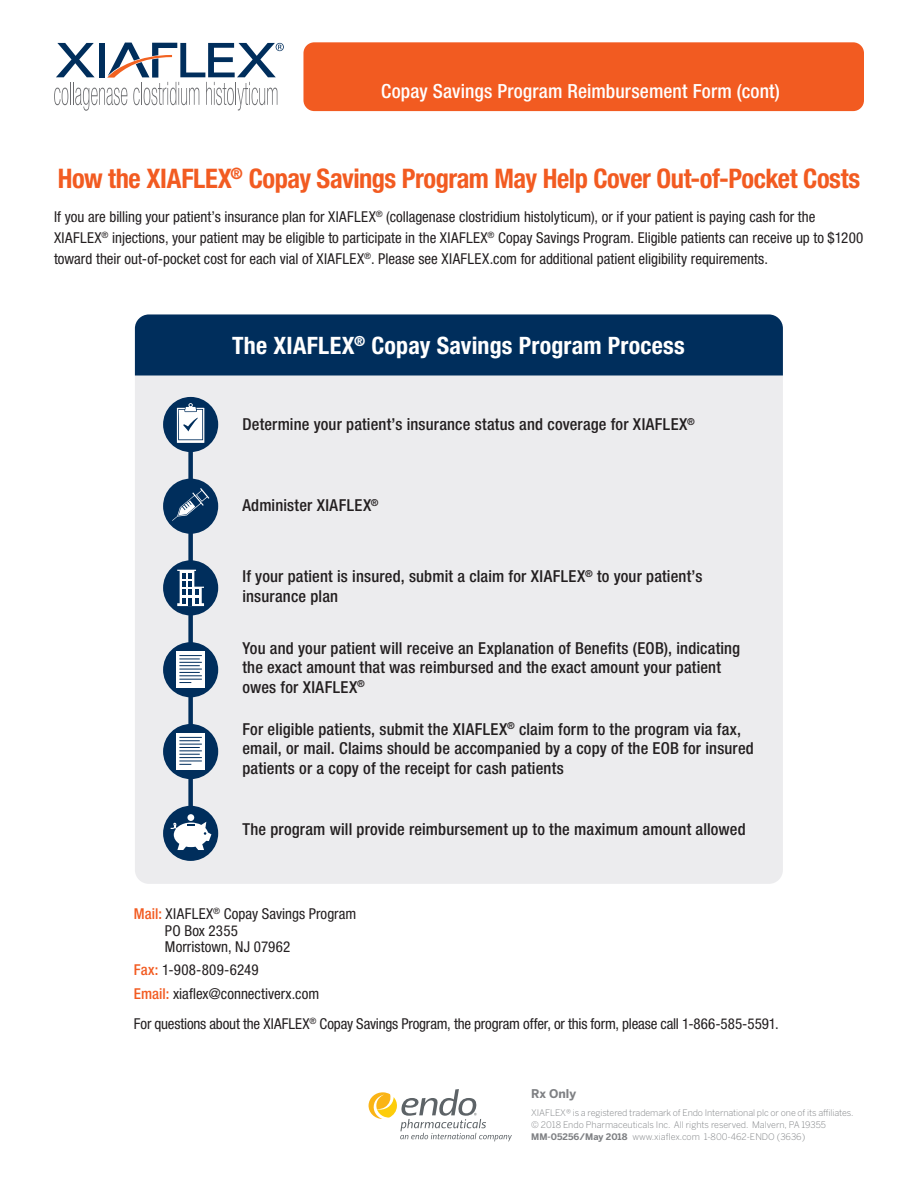
<style>
.page{position:relative;width:918px;height:1188px;background:#fff}
.page>*{position:absolute;margin:0;border:0;box-sizing:border-box;transform-origin:0 0}
.ISI_Headline{font:700 condensed 27px "Helvetica Neue LT Std";letter-spacing:-.015em;color:#f25b21}
.t1{font:700 condensed 24px "Helvetica Neue LT Std";letter-spacing:.01em;color:#fff}
.t2{font:500 condensed 19.5px "Helvetica Neue LT Std";letter-spacing:.005em;color:#fff}
.t3{font:500 condensed 16.5px/19.5px "Helvetica Neue LT Std";letter-spacing:.01em;color:#231f20}
.ISI_Body{font:condensed 15px/21px "Helvetica Neue LT Std";color:#231f20}
.t4{font:700 12px "Benton Sans";letter-spacing:-.005em;color:#7e8083}
.t5{font:300 9px/12px "Benton Sans";letter-spacing:-.01em;color:#7e8083}
.s1{font-weight:500;color:#f25b21}
.s2{font-weight:700}
</style>
<div class="page">
<svg style="left:54px;top:43px;width:230px;height:68px"></svg>
<div style="left:135px;top:314px;width:648px;height:570px;background:#ececee;border-radius:14px"></div>
<div style="left:135px;top:314px;width:648px;height:61px;background:#002e5c"></div>
<div style="left:188px;top:450px;width:5px;height:358px;background:#002e5c"></div>
<div style="left:303px;top:42px;width:561px;height:69px;background:#f25b21;border-radius:11px"></div>
<div style="left:163px;top:479px;width:55px;height:55px;background:#002e5c;border-radius:50%"></div>
<svg style="left:172px;top:488px;width:37px;height:33px"></svg>
<div style="left:163px;top:560px;width:55px;height:55px;background:#002e5c;border-radius:50%"></div>
<svg style="left:177px;top:570px;width:27px;height:36px"></svg>
<div style="left:163px;top:806px;width:55px;height:55px;background:#002e5c;border-radius:50%"></div>
<div style="left:187px;top:814px;width:7px;height:7px;background:#fff;border-radius:50%"></div>
<svg style="left:170px;top:822px;width:41px;height:28px"></svg>
<div style="left:163px;top:397px;width:55px;height:55px;background:#002e5c;border-radius:50%"></div>
<svg style="left:177px;top:403px;width:27px;height:40px"></svg>
<div style="left:163px;top:642px;width:55px;height:55px;background:#002e5c;border-radius:50%"></div>
<div style="left:176px;top:651px;width:29px;height:37px;background:#fff"></div>
<svg style="left:179px;top:655px;width:23px;height:28px"></svg>
<div style="left:163px;top:724px;width:55px;height:55px;background:#002e5c;border-radius:50%"></div>
<div style="left:176px;top:733px;width:29px;height:37px;background:#fff"></div>
<svg style="left:179px;top:737px;width:23px;height:28px"></svg>
<svg style="left:369px;top:1089px;width:143px;height:52px"></svg>
<p class="t2" style="left:381px;top:79px;width:400px">Copay Savings Program Reimbursement Form (cont)</p>
<p class="ISI_Headline" style="left:58px;top:162px;width:804px">How the XIAFLEX<sup>®</sup> Copay Savings Program May Help Cover Out-of-Pocket Costs</p>
<p class="ISI_Body" style="left:54px;top:206px;width:811px">If you are billing your patient’s insurance plan for XIAFLEX<sup>®</sup> (collagenase clostridium histolyticum), or if your patient is paying cash for the<br>XIAFLEX<sup>®</sup> injections, your patient may be eligible to participate in the XIAFLEX<sup>®</sup> Copay Savings Program. Eligible patients can receive up to $1200 toward their out-of-pocket cost for each vial of XIAFLEX<sup>®</sup>. Please see XIAFLEX.com for additional patient eligibility requirements.</p>
<p class="t1" style="left:232px;top:331px;width:454px">The XIAFLEX<sup>®</sup> Copay Savings Program Process</p>
<p class="t3" style="left:242px;top:414px;width:454px">Determine your patient’s insurance status and coverage for XIAFLEX<sup>®</sup></p>
<p class="t3" style="left:242px;top:495px;width:138px">Administer XIAFLEX<sup>®</sup></p>
<p class="t3" style="left:242px;top:567px;width:461px">If your patient is insured, submit a claim for XIAFLEX<sup>®</sup> to your patient’s insurance plan</p>
<p class="t3" style="left:242px;top:638px;width:499px">You and your patient will receive an Explanation of Benefits (EOB), indicating the exact amount that was reimbursed and the exact amount your patient owes for XIAFLEX<sup>®</sup></p>
<p class="t3" style="left:242px;top:719px;width:513px">For eligible patients, submit the XIAFLEX<sup>®</sup> claim form to the program via fax, email, or mail. Claims should be accompanied by a copy of the EOB for insured patients or a copy of the receipt for cash patients</p>
<p class="t3" style="left:242px;top:819px;width:505px">The program will provide reimbursement up to the maximum amount allowed</p>
<p class="ISI_Body" style="left:134px;top:903px;width:224px"><span class="s1">Mail:</span> XIAFLEX<sup>®</sup> Copay Savings Program</p>
<p class="ISI_Body" style="left:165px;top:922px;width:127px;line-height:16.5px">PO Box 2355<br>Morristown, NJ 07962</p>
<p class="ISI_Body" style="left:134px;top:959px;width:126px"><span class="s1">Fax:</span> 1-908-809-6249</p>
<p class="ISI_Body" style="left:134px;top:983px;width:187px"><span class="s1">Email:</span> xiaflex@connectiverx.com</p>
<p class="ISI_Body" style="left:134px;top:1013px;width:646px">For questions about the XIAFLEX<sup>®</sup> Copay Savings Program, the program offer, or this form, please call 1-866-585-5591.</p>
<p class="t4" style="left:531px;top:1086px;width:46px">Rx Only</p>
<p class="t5" style="left:531px;top:1106px;width:324px">XIAFLEX® is a registered trademark of Endo International plc or one of its affiliates.</p>
<p class="t5" style="left:531px;top:1118px;width:296px">© 2018 Endo Pharmaceuticals Inc. All rights reserved. Malvern, PA 19355<br><span class="s2">MM-05256/May 2018</span> www.xiaflex.com 1-800-462-ENDO (3636)</p>
</div>
